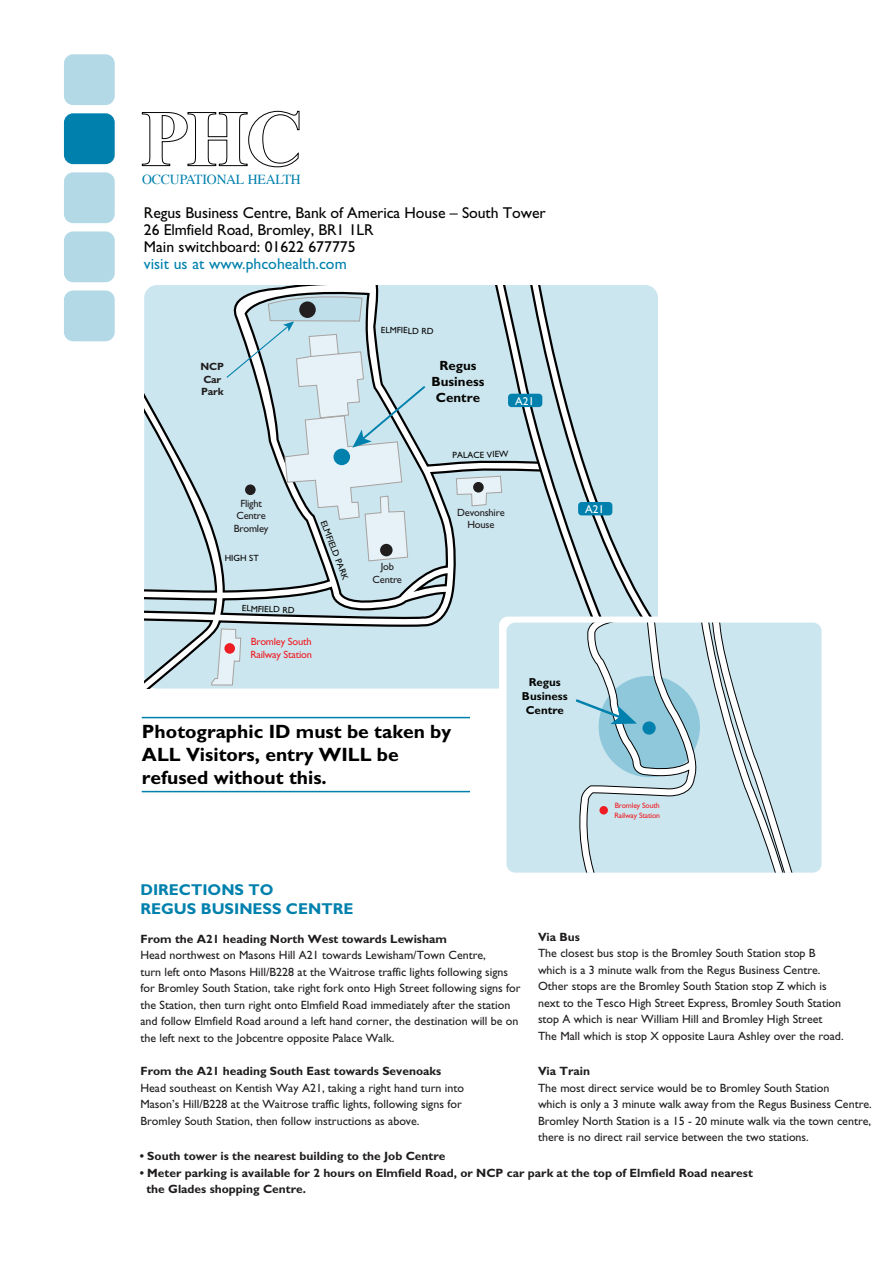
<style>
.page{position:relative;width:893px;height:1263px;background:#fff}
.page>*{position:absolute;margin:0;border:0;box-sizing:border-box;transform-origin:0 0}
.t1{font:700 19.35px/23.1px "Gill Sans";color:#000}
.t2{font:15.75px/16.6px "Gill Sans";letter-spacing:-.005em;color:#040503}
.t3{font:700 15.75px/18.9px "Gill Sans";color:#0081ad}
.t4{font:13.8px "Times";letter-spacing:-.01em;color:#0081ad}
.t5{font:700 13.35px/16px "Gill Sans";color:#040503;text-align:center}
.t6{font:12px/16.5px "Gill Sans";color:#201d1e}
.t7{font:700 12px/16.5px "Gill Sans";color:#201d1e}
.t8{font:700 11.55px/13.8px "Gill Sans";color:#040503;text-align:center}
.t9{font:11.4px "Gill Sans";color:#fff}
.t10{font:10.5px/12.6px "Gill Sans";letter-spacing:-.02em;color:#201d1e;text-align:center}
.t11{font:10.5px/12.6px "Gill Sans";letter-spacing:-.02em;color:#ee1d23}
.t12{font:700 10.5px/12.6px "Gill Sans";letter-spacing:-.02em;color:#201d1e}
.t13{font:9px "Gill Sans";letter-spacing:-.005em;color:#040503}
.t14{font:7.8px/9.3px "Gill Sans";letter-spacing:-.02em;color:#ee1d23}
.s1{color:#000}
.s2{color:#0081ad}
</style>
<div class="page">
<div style="left:64px;top:54px;width:51px;height:51px;background:#b3d9e6;border-radius:9px"></div>
<div style="left:64px;top:113px;width:51px;height:51px;background:#0081ad;border-radius:9px"></div>
<div style="left:64px;top:172px;width:51px;height:51px;background:#b3d9e6;border-radius:9px"></div>
<div style="left:64px;top:231px;width:51px;height:51px;background:#b3d9e6;border-radius:9px"></div>
<svg style="left:141px;top:110px;width:159px;height:58px"></svg>
<div style="left:64px;top:290px;width:51px;height:51px;background:#b3d9e6;border-radius:9px"></div>
<hr style="left:142px;top:717px;width:328px;height:1px;background:#0081ad">
<hr style="left:142px;top:791px;width:328px;height:1px;background:#0081ad">
<svg style="left:144px;top:285px;width:312px;height:403px;background:#bfd4dc"></svg>
<svg style="left:211px;top:628px;width:30px;height:58px;background:#d3e2e8"></svg>
<div style="left:224px;top:643px;width:11px;height:11px;background:#ee1d23;border-radius:50%"></div>
<div style="left:506px;top:623px;width:315px;height:250px;background:#cce6ef;border-radius:9px"></div>
<svg style="left:456px;top:285px;width:354px;height:588px"></svg>
<div style="left:599px;top:806px;width:9px;height:8px;background:#ee1d23;border-radius:50%"></div>
<svg style="left:225px;top:293px;width:202px;height:269px;background:#c7dce3"></svg>
<p class="t4" style="left:142px;top:166px;width:160px">OCCUPATIONAL HEALTH</p>
<h2 class="t2" style="left:144px;top:205px;width:403px">Regus Business Centre, Bank of America House – South Tower 26 Elmfield Road, Bromley, BR1 1LR<br>Main switchboard: <span class="s1">01622 677775<br></span><span class="s2">visit us at www.phcohealth.com</span></h2>
<p class="t12" style="left:201px;top:360px;width:25px">NCP<br>Car<br>Park</p>
<p class="t13" style="left:381px;top:325px;width:54px;rotate:1deg">ELMFIELD RD</p>
<p class="t5" style="left:431px;top:357px;width:54px">Regus<br>Business<br>Centre</p>
<p class="t9" style="left:515px;top:394px;width:21px">A21</p>
<p class="t13" style="left:452px;top:450px;width:57px;rotate:-1deg">PALACE VIEW</p>
<p class="t10" style="left:234px;top:497px;width:36px">Flight<br>Centre<br>Bromley</p>
<p class="t13" style="left:225px;top:553px;width:36px">HIGH ST</p>
<p class="t13" style="left:242px;top:603px;width:54px;rotate:2deg">ELMFIELD RD</p>
<p class="t13" style="left:328px;top:519px;width:64px;rotate:69deg">ELMFIELD PARK</p>
<p class="t11" style="left:250px;top:636px;width:63px">Bromley South<br>Railway Station</p>
<p class="t10" style="left:373px;top:561px;width:31px">Job<br>Centre</p>
<p class="t10" style="left:457px;top:506px;width:49px">Devonshire<br>House</p>
<h1 class="t1" style="left:142px;top:720px;width:311px">Photographic ID must be taken by<br>ALL Visitors, entry WILL be refused without this.</h1>
<p class="t8" style="left:522px;top:675px;width:47px">Regus<br>Business<br>Centre</p>
<p class="t9" style="left:585px;top:503px;width:21px">A21</p>
<p class="t14" style="left:614px;top:801px;width:47px">Bromley South<br>Railway Station</p>
<h2 class="t3" style="left:140px;top:880px;width:214px">DIRECTIONS TO<br>REGUS BUSINESS CENTRE</h2>
<p class="t7" style="left:140px;top:930px;width:308px">From the A21 heading North West towards Lewisham</p>
<p class="t6" style="left:140px;top:947px;width:382px">Head northwest on Masons Hill A21 towards Lewisham/Town Centre,<br>turn left onto Masons Hill/B228 at the Waitrose traffic lights following signs for Bromley South Station, take right fork onto High Street following signs for the Station, then turn right onto Elmfield Road immediately after the station and follow Elmfield Road around a left hand corner, the destination will be on the left next to the Jobcentre opposite Palace Walk.</p>
<p class="t7" style="left:140px;top:1063px;width:302px">From the A21 heading South East towards Sevenoaks</p>
<p class="t6" style="left:140px;top:1079px;width:325px">Head southeast on Kentish Way A21, taking a right hand turn into<br>Mason’s Hill/B228 at the Waitrose traffic lights, following signs for<br>Bromley South Station, then follow instructions as above.</p>
<p class="t7" style="left:538px;top:928px;width:44px">Via Bus</p>
<p class="t6" style="left:538px;top:945px;width:307px">The closest bus stop is the Bromley South Station stop B which is a 3 minute walk from the Regus Business Centre.<br>Other stops are the Bromley South Station stop Z which is next to the Tesco High Street Express, Bromley South Station stop A which is near William Hill and Bromley High Street The Mall which is stop X opposite Laura Ashley over the road.</p>
<p class="t7" style="left:538px;top:1063px;width:54px">Via Train</p>
<p class="t6" style="left:538px;top:1079px;width:335px">The most direct service would be to Bromley South Station<br>which is only a 3 minute walk away from the Regus Business Centre.<br>Bromley North Station is a 15 - 20 minute walk via the town centre, there is no direct rail service between the two stations.</p>
<p class="t7" style="left:140px;top:1148px;width:307px">• South tower is the nearest building to the Job Centre</p>
<p class="t7" style="left:146px;top:1164px;width:608px;text-indent:-7px">• Meter parking is available for 2 hours on Elmfield Road, or NCP car park at the top of Elmfield Road nearest the Glades shopping Centre.</p>
</div>
